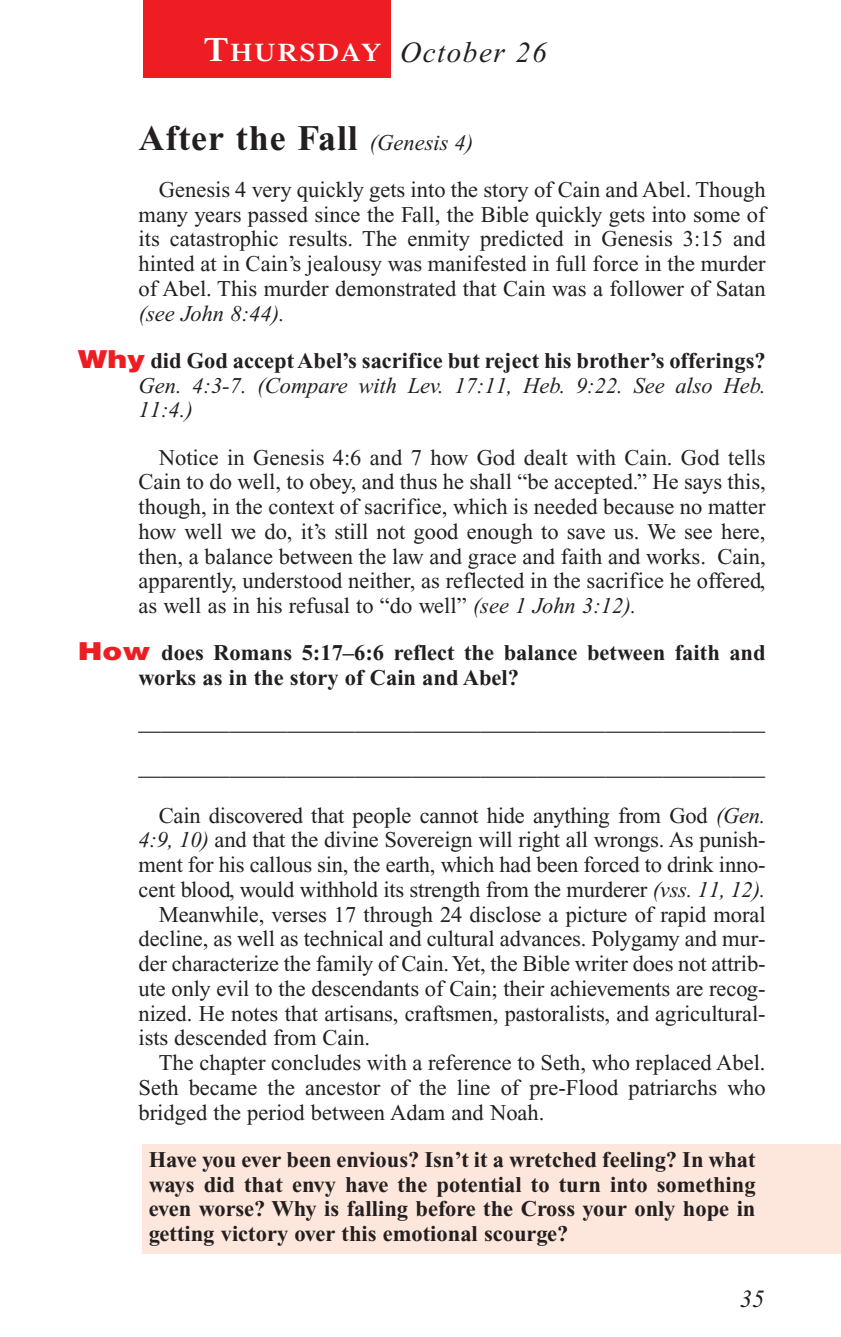
<style>
.page{position:relative;width:841px;height:1337px;background:#fff}
.page>*{position:absolute;margin:0;border:0;box-sizing:border-box;transform-origin:0 0}
.t1{font:700 36px "Times New Roman";letter-spacing:.025em;color:#231f20}
.t2{font:italic 29.25px "Times New Roman";letter-spacing:.05em;color:#231f20}
.t3{font:italic 24.75px "Times New Roman";color:#231f20}
.t4{font:22.5px/24.8px "Times New Roman";letter-spacing:-.005em;color:#231f20;text-align:justify}
.t5{font:700 22.5px/24.8px "Times New Roman";color:#231f20}
.t6{font:italic 22.5px/24.8px "Times New Roman";color:#231f20}
.s1{font-family:"Times";font-weight:600;font-style:normal;font-size:33.75px;color:#fff}
.s2{font-family:"Times";font-weight:600;font-style:normal;font-size:25.2px;color:#fff}
.s3{font-weight:400;font-style:italic;font-size:22.5px}
.s4{font-weight:400;font-style:italic}
.s5{font-family:"Helvetica";font-weight:900;font-size:24.75px;color:#ee1d23}
.s6{font-style:italic}
</style>
<div class="page">
<div style="left:142px;top:1144px;width:698px;height:109px;background:#fde7dc"></div>
<div style="left:143px;top:0;width:248px;height:77px;background:#ee1d23"></div>
<h2 class="t2" style="left:204px;top:41px;width:344px"><span class="s1">T</span><span class="s2">HURSDAY</span> October 26</h2>
<h1 class="t1" style="left:138px;top:126px;width:336px">After the Fall <span class="s3">(Genesis 4)</span></h1>
<p class="t4" style="left:138px;top:179px;width:628px;text-indent:20px">Genesis 4 very quickly gets into the story of Cain and Abel. Though many years passed since the Fall, the Bible quickly gets into some of its catastrophic results. The enmity predicted in Genesis 3:15 and hinted at in Cain’s jealousy was manifested in full force in the murder of Abel. This murder demonstrated that Cain was a follower of Satan</p>
<p class="t5" style="left:78px;top:292px;width:689px;line-height:47.2px;text-indent:61px"><span class="s4">(see John 8:44).<br></span><span class="s5">Why</span> did God accept Abel’s sacrifice but reject his brother’s offerings?</p>
<p class="t6" style="left:138px;top:375px;width:628px">Gen. 4:3-7. (Compare with Lev. 17:11, Heb. 9:22. See also Heb.<br>11:4.)</p>
<p class="t4" style="left:138px;top:447px;width:628px;text-indent:20px">Notice in Genesis 4:6 and 7 how God dealt with Cain. God tells Cain to do well, to obey, and thus he shall “be accepted.” He says this, though, in the context of sacrifice, which is needed because no matter how well we do, it’s still not good enough to save us. We see here, then, a balance between the law and grace and faith and works. Cain, apparently, understood neither, as reflected in the sacrifice he offered, as well as in his refusal to “do well” <span class="s6">(see 1 John 3:12).</span></p>
<p class="t5" style="left:138px;top:643px;width:628px;text-indent:-61px"><span class="s5">How</span> does Romans 5:17–6:6 reflect the balance between faith and works as in the story of Cain and Abel?</p>
<p class="t4" style="left:138px;top:702px;width:628px;line-height:45px">_______________________________________________________ _______________________________________________________</p>
<p class="t4" style="left:159px;top:804px;width:608px">Cain discovered that people cannot hide anything from God <span class="s6">(Gen.</span></p>
<p class="t4" style="left:138px;top:829px;width:628px"><span class="s6">4:9, 10)</span> and that the divine Sovereign will right all wrongs. As punish-</p>
<p class="t4" style="left:138px;top:854px;width:628px">ment for his callous sin, the earth, which had been forced to drink inno-</p>
<p class="t4" style="left:138px;top:879px;width:628px">cent blood, would withhold its strength from the murderer <span class="s6">(vss. 11, 12).</span></p>
<p class="t4" style="left:159px;top:903px;width:608px">Meanwhile, verses 17 through 24 disclose a picture of rapid moral</p>
<p class="t4" style="left:138px;top:928px;width:628px">decline, as well as technical and cultural advances. Polygamy and mur-</p>
<p class="t4" style="left:138px;top:953px;width:628px">der characterize the family of Cain. Yet, the Bible writer does not attrib-</p>
<p class="t4" style="left:138px;top:978px;width:628px">ute only evil to the descendants of Cain; their achievements are recog-</p>
<p class="t4" style="left:138px;top:1002px;width:628px">nized. He notes that artisans, craftsmen, pastoralists, and agricultural-</p>
<p class="t4" style="left:138px;top:1027px;width:233px">ists descended from Cain.</p>
<p class="t4" style="left:159px;top:1052px;width:608px">The chapter concludes with a reference to Seth, who replaced Abel.</p>
<p class="t4" style="left:138px;top:1077px;width:628px">Seth became the ancestor of the line of pre-Flood patriarchs who</p>
<p class="t4" style="left:138px;top:1101px;width:407px">bridged the period between Adam and Noah.</p>
<p class="t5" style="left:149px;top:1149px;width:608px;text-align:justify">Have you ever been envious? Isn’t it a wretched feeling? In what ways did that envy have the potential to turn into something even worse? Why is falling before the Cross your only hope in getting victory over this emotional scourge?</p>
<p class="t3" style="left:739px;top:1289px;width:26px">35</p>
</div>
